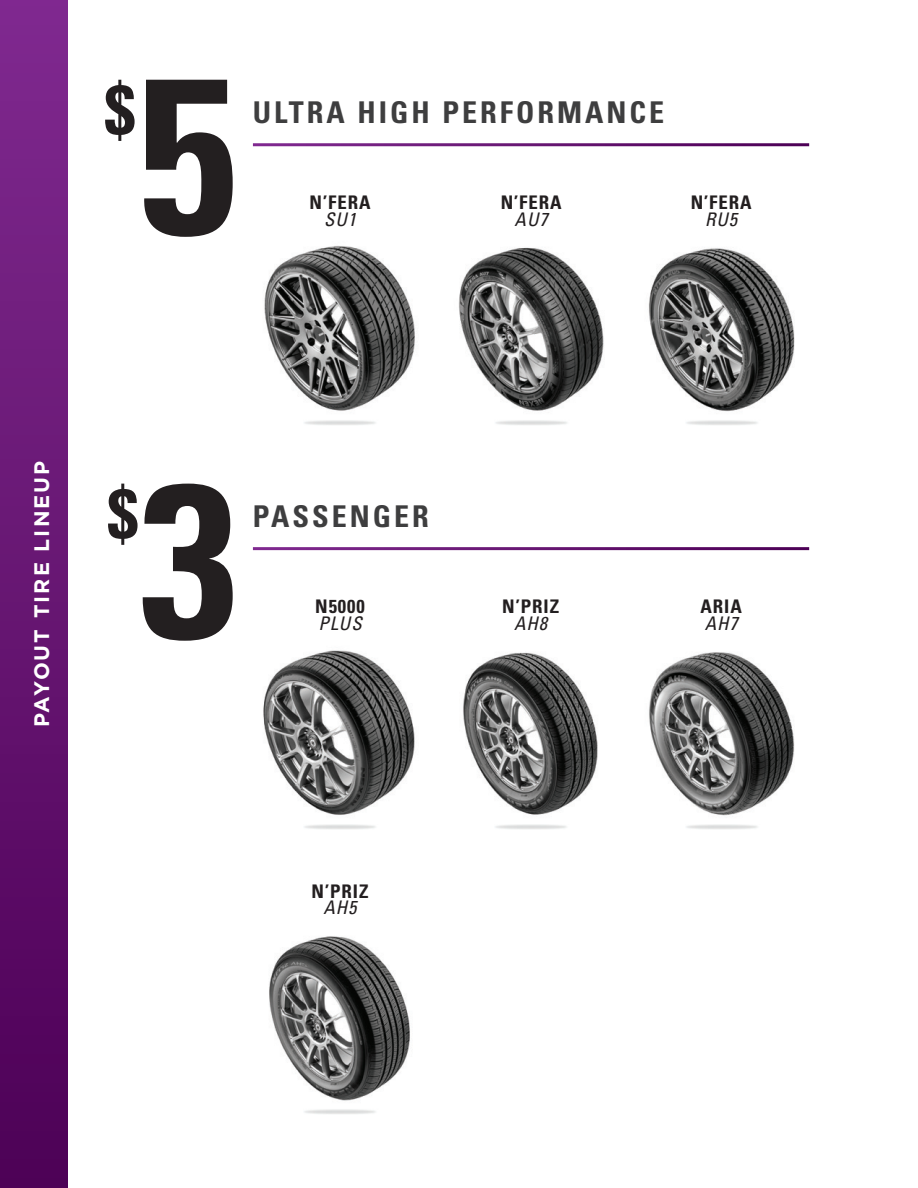
<style>
.page{position:relative;width:918px;height:1188px;background:#fff}
.page>*{position:absolute;margin:0;border:0;box-sizing:border-box;transform-origin:0 0}
.t1{font:700 condensed 30px "Univers LT Std";letter-spacing:.1em;color:#3e3e3f}
.t2{font:700 21px "Gotham";letter-spacing:.1em;color:#fff}
.t3{font:700 condensed 18.75px "Univers LT Std";letter-spacing:.05em;color:#231f20}
.t4{font:italic condensed 18.75px "Univers LT Std";letter-spacing:.05em;color:#231f20}
</style>
<div class="page">
<img style="left:269px;top:936px;width:141px;height:178px">
<img style="left:463px;top:652px;width:135px;height:177px">
<img style="left:263px;top:650px;width:152px;height:179px">
<img style="left:458px;top:247px;width:146px;height:178px">
<img style="left:264px;top:245px;width:151px;height:180px">
<div style="left:0;top:0;width:68px;height:1188px;background:linear-gradient(to bottom,#802a8f,#4d0156)"></div>
<img style="left:649px;top:652px;width:146px;height:177px">
<img style="left:648px;top:248px;width:147px;height:177px">
<svg style="left:108px;top:484px;width:125px;height:157px"></svg>
<svg style="left:105px;top:80px;width:30px;height:61px"></svg>
<svg style="left:144px;top:80px;width:89px;height:157px"></svg>
<p class="t2" style="left:28px;top:727px;width:268px;rotate:-90deg">PAYOUT TIRE LINEUP</p>
<p class="t1" style="left:253px;top:94px;width:413px">ULTRA HIGH PERFORMANCE</p>
<p class="t3" style="left:310px;top:191px;width:62px">N’FERA</p>
<p class="t4" style="left:324px;top:207px;width:34px">SU1</p>
<p class="t3" style="left:501px;top:191px;width:62px">N’FERA</p>
<p class="t4" style="left:515px;top:207px;width:35px">AU7</p>
<p class="t3" style="left:691px;top:191px;width:62px">N’FERA</p>
<p class="t4" style="left:705px;top:207px;width:34px">RU5</p>
<p class="t1" style="left:253px;top:498px;width:177px">PASSENGER</p>
<p class="t3" style="left:315px;top:595px;width:51px">N5000</p>
<p class="t4" style="left:318px;top:612px;width:45px">PLUS</p>
<p class="t3" style="left:502px;top:595px;width:58px">N’PRIZ</p>
<p class="t4" style="left:514px;top:612px;width:35px">AH8</p>
<p class="t3" style="left:312px;top:879px;width:58px">N’PRIZ</p>
<p class="t4" style="left:324px;top:896px;width:35px">AH5</p>
<p class="t3" style="left:701px;top:595px;width:43px">ARIA</p>
<p class="t4" style="left:705px;top:612px;width:35px">AH7</p>
</div>
